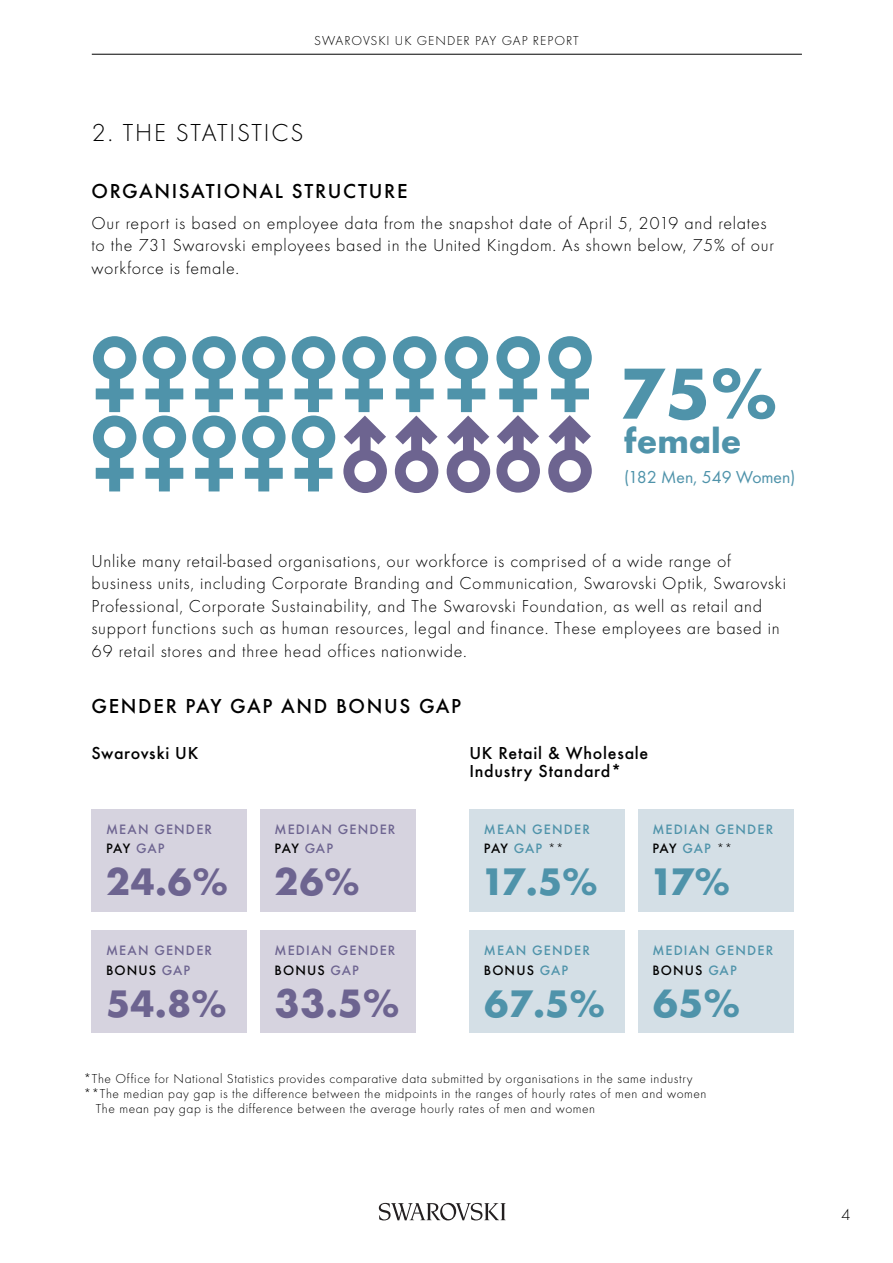
<style>
.page{position:relative;width:893px;height:1263px;background:#fff}
.page>*{position:absolute;margin:0;border:0;box-sizing:border-box;transform-origin:0 0}
.t1{font:700 75px "Swarovski Futura";color:#4f93aa}
.t2{font:700 41.1px "Swarovski Futura";color:#6d6490}
.t3{font:700 41.1px "Swarovski Futura";color:#4f93aa}
.t4{font:700 39.9px "Swarovski Futura";color:#6d6490}
.t5{font:700 39.9px "Swarovski Futura";color:#4f93aa}
.t6{font:700 36px "Swarovski Futura";color:#4f93aa}
.t7{font:300 25.5px "Swarovski Futura";letter-spacing:.07em;color:#000}
.t8{font:500 21px "Swarovski Futura";letter-spacing:.08em;color:#000}
.t9{font:300 18px/22.5px "Swarovski Futura";letter-spacing:.04em;color:#000}
.t10{font:500 18px/18px "Swarovski Futura";letter-spacing:.04em;color:#000}
.t11{font:18px "Swarovski Futura Boo";color:#4f93aa}
.t12{font:300 16.5px "Swarovski Futura";color:#000}
.t13{font:500 14.1px/19.4px "Swarovski Futura";letter-spacing:.08em;color:#4f93aa}
.t14{font:500 14.1px/19.4px "Swarovski Futura";letter-spacing:.08em;color:#6d6490}
.t15{font:300 13.5px "Swarovski Futura";letter-spacing:.04em;color:#000}
.t16{font:300 13.5px "Swarovski Futura";letter-spacing:.07em;color:#000}
.s1{color:#000}
.s2{font-weight:300;font-size:13.5px;color:#000}
</style>
<div class="page">
<svg style="left:379px;top:1203px;width:127px;height:17px"></svg>
<hr style="left:92px;top:54px;width:710px;height:1px;background:#000">
<div style="left:91px;top:809px;width:156px;height:102px;background:#d6d3df"></div>
<div style="left:469px;top:809px;width:156px;height:102px;background:#d4dfe6"></div>
<div style="left:91px;top:930px;width:156px;height:102px;background:#d6d3df"></div>
<div style="left:469px;top:930px;width:156px;height:102px;background:#d4dfe6"></div>
<div style="left:260px;top:809px;width:156px;height:102px;background:#d6d3df"></div>
<div style="left:638px;top:809px;width:156px;height:102px;background:#d4dfe6"></div>
<div style="left:260px;top:930px;width:156px;height:102px;background:#d6d3df"></div>
<div style="left:638px;top:930px;width:156px;height:102px;background:#d4dfe6"></div>
<svg style="left:93px;top:336px;width:43px;height:155px"></svg>
<svg style="left:143px;top:336px;width:43px;height:155px"></svg>
<svg style="left:192px;top:336px;width:44px;height:155px"></svg>
<svg style="left:242px;top:336px;width:44px;height:155px"></svg>
<svg style="left:292px;top:336px;width:43px;height:155px"></svg>
<svg style="left:496px;top:336px;width:44px;height:157px"></svg>
<svg style="left:548px;top:336px;width:44px;height:157px"></svg>
<svg style="left:393px;top:336px;width:45px;height:157px"></svg>
<svg style="left:445px;top:336px;width:45px;height:157px"></svg>
<svg style="left:342px;top:336px;width:45px;height:157px"></svg>
<p class="t16" style="left:314px;top:32px;width:266px">SWAROVSKI UK GENDER PAY GAP REPORT</p>
<h3 class="t7" style="left:91px;top:116px;width:214px">2. THE STATISTICS</h3>
<p class="t8" style="left:91px;top:175px;width:318px">ORGANISATIONAL STRUCTURE</p>
<p class="t9" style="left:91px;top:211px;width:684px">Our report is based on employee data from the snapshot date of April 5, 2019 and relates to the 731 Swarovski employees based in the United Kingdom. As shown below, 75% of our workforce is female.</p>
<h1 class="t1" style="left:620px;top:338px;width:159px">75%</h1>
<h3 class="t6" style="left:624px;top:415px;width:119px">female</h3>
<p class="t11" style="left:624px;top:465px;width:173px">(182 Men, 549 Women)</p>
<p class="t9" style="left:91px;top:549px;width:696px">Unlike many retail-based organisations, our workforce is comprised of a wide range of business units, including Corporate Branding and Communication, Swarovski Optik, Swarovski Professional, Corporate Sustainability, and The Swarovski Foundation, as well as retail and support functions such as human resources, legal and finance. These employees are based in 69 retail stores and three head offices nationwide.</p>
<p class="t8" style="left:91px;top:690px;width:371px">GENDER PAY GAP AND BONUS GAP</p>
<p class="t10" style="left:91px;top:742px;width:108px">Swarovski UK</p>
<p class="t10" style="left:469px;top:742px;width:180px">UK Retail &amp; Wholesale<br>Industry Standard*</p>
<p class="t14" style="left:106px;top:818px;width:108px">MEAN GENDER<br><span class="s1">PAY</span> GAP</p>
<h3 class="t4" style="left:106px;top:852px;width:124px">24.6%</h3>
<p class="t14" style="left:106px;top:940px;width:108px">MEAN GENDER<br><span class="s1">BONUS</span> GAP</p>
<h3 class="t4" style="left:106px;top:974px;width:122px">54.8%</h3>
<p class="t14" style="left:275px;top:818px;width:122px">MEDIAN GENDER<br><span class="s1">PAY</span> GAP</p>
<h3 class="t4" style="left:275px;top:852px;width:87px">26%</h3>
<p class="t14" style="left:275px;top:940px;width:122px">MEDIAN GENDER<br><span class="s1">BONUS</span> GAP</p>
<h2 class="t2" style="left:275px;top:972px;width:127px">33.5%</h2>
<p class="t13" style="left:484px;top:818px;width:108px">MEAN GENDER<br><span class="s1">PAY</span> GAP <span class="s2">**</span></p>
<h3 class="t5" style="left:484px;top:852px;width:116px">17.5%</h3>
<p class="t13" style="left:484px;top:940px;width:108px">MEAN GENDER<br><span class="s1">BONUS</span> GAP</p>
<h3 class="t5" style="left:484px;top:974px;width:123px">67.5%</h3>
<p class="t13" style="left:652px;top:818px;width:122px">MEDIAN GENDER<br><span class="s1">PAY</span> GAP <span class="s2">**</span></p>
<h3 class="t5" style="left:652px;top:852px;width:79px">17%</h3>
<p class="t13" style="left:652px;top:940px;width:122px">MEDIAN GENDER<br><span class="s1">BONUS</span> GAP</p>
<h2 class="t3" style="left:652px;top:972px;width:89px">65%</h2>
<p class="t15" style="left:84px;top:1069px;width:610px">*The Office for National Statistics provides comparative data submitted by organisations in the same industry</p>
<p class="t15" style="left:84px;top:1084px;width:624px">**The median pay gap is the difference between the midpoints in the ranges of hourly rates of men and women</p>
<p class="t15" style="left:96px;top:1099px;width:501px">The mean pay gap is the difference between the average hourly rates of men and women</p>
<p class="t12" style="left:841px;top:1204px;width:11px">4</p>
</div>
